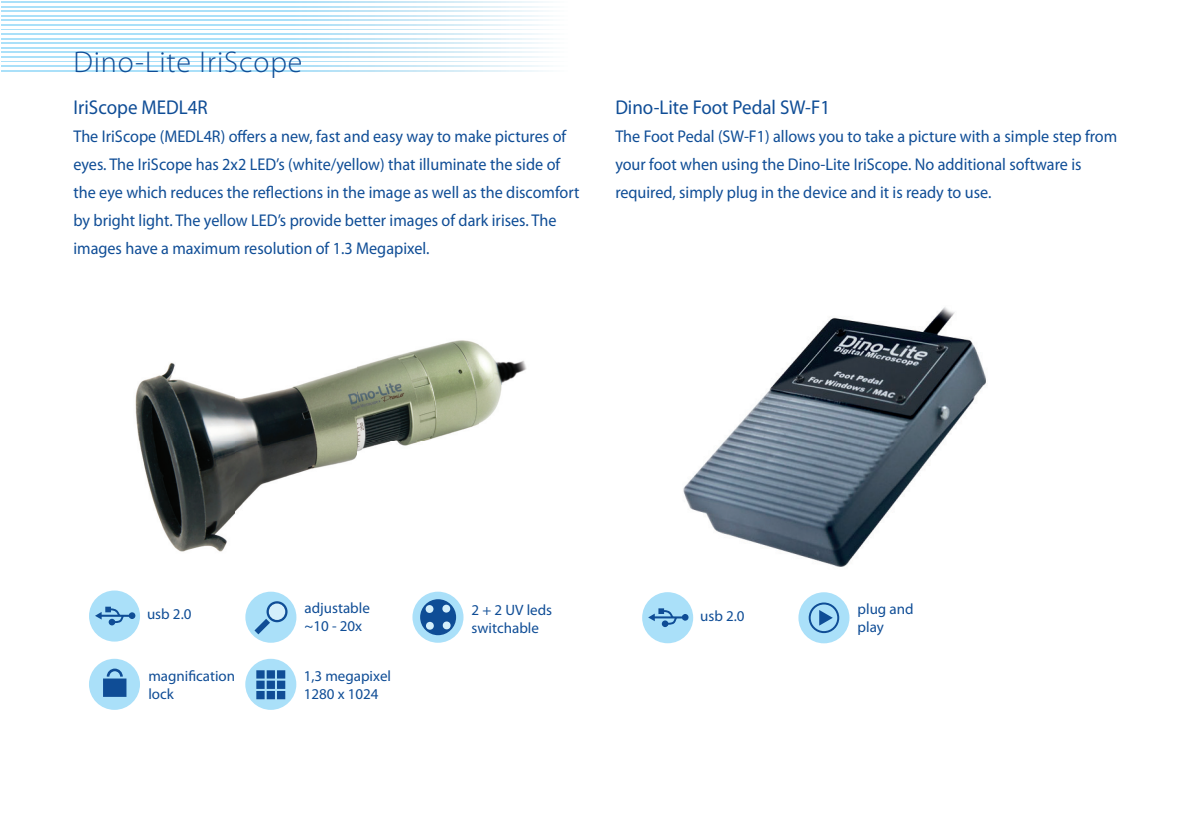
<style>
.page{position:relative;width:1191px;height:840px;background:#fff}
.page>*{position:absolute;margin:0;border:0;box-sizing:border-box;transform-origin:0 0}
.t1{font:300 30px "Myriad Pro";letter-spacing:.03em;color:#0f4d96}
.t2{font:20px "Myriad Pro";color:#0f4d96;scale:.95 1}
.t3{font:17px/28px "Myriad Pro";color:#0f4d96;scale:.95 1}
.t4{font:15px/18px "Myriad Pro";color:#0f4d96}
</style>
<div class="page">
<svg style="left:1px;top:1px;width:542px;height:65px"></svg>
<img style="left:1px;top:2px;width:542px;height:1px">
<img style="left:1px;top:6px;width:542px;height:1px">
<img style="left:1px;top:11px;width:542px;height:1px">
<img style="left:1px;top:15px;width:542px;height:1px">
<img style="left:1px;top:20px;width:542px;height:1px">
<img style="left:1px;top:24px;width:542px;height:1px">
<img style="left:1px;top:29px;width:542px;height:1px">
<img style="left:1px;top:34px;width:542px;height:1px">
<img style="left:1px;top:38px;width:542px;height:1px">
<img style="left:1px;top:43px;width:542px;height:1px">
<img style="left:1px;top:47px;width:542px;height:1px">
<img style="left:1px;top:52px;width:542px;height:1px">
<img style="left:1px;top:56px;width:542px;height:1px">
<img style="left:1px;top:61px;width:542px;height:1px">
<div style="left:798px;top:592px;width:51px;height:51px;background:#aae0f9;border-radius:50%"></div>
<div style="left:642px;top:592px;width:51px;height:51px;background:#aae0f9;border-radius:50%"></div>
<svg style="left:648px;top:608px;width:40px;height:18px"></svg>
<div style="left:808px;top:602px;width:31px;height:30px;border:2px solid #0f4d96;border-radius:50%"></div>
<svg style="left:819px;top:610px;width:13px;height:15px"></svg>
<div style="left:245px;top:591px;width:51px;height:51px;background:#aae0f9;border-radius:50%"></div>
<svg style="left:254px;top:601px;width:33px;height:33px"></svg>
<div style="left:269px;top:603px;width:16px;height:16px;background:#d4effb;border-radius:50%"></div>
<div style="left:89px;top:590px;width:51px;height:51px;background:#aae0f9;border-radius:50%"></div>
<svg style="left:95px;top:606px;width:40px;height:19px"></svg>
<div style="left:89px;top:658px;width:51px;height:51px;background:#aae0f9;border-radius:50%"></div>
<svg style="left:103px;top:668px;width:23px;height:28px"></svg>
<div style="left:245px;top:658px;width:51px;height:51px;background:#aae0f9;border-radius:50%"></div>
<svg style="left:256px;top:670px;width:29px;height:28px"></svg>
<div style="left:412px;top:591px;width:51px;height:51px;background:#aae0f9;border-radius:50%"></div>
<div style="left:420px;top:599px;width:36px;height:36px;background:#0f4d96;border-radius:50%"></div>
<svg style="left:425px;top:604px;width:9px;height:8px"></svg>
<svg style="left:426px;top:621px;width:8px;height:8px"></svg>
<svg style="left:442px;top:604px;width:8px;height:8px"></svg>
<svg style="left:442px;top:621px;width:9px;height:8px"></svg>
<img style="left:135px;top:340px;width:392px;height:212px">
<img style="left:683px;top:307px;width:303px;height:260px">
<h1 class="t1" style="left:73px;top:46px;width:230px">Dino-Lite IriScope</h1>
<p class="t2" style="left:73px;top:97px;width:143px">IriScope MEDL4R</p>
<p class="t3" style="left:73px;top:123px;width:534px">The IriScope (MEDL4R) offers a new, fast and easy way to make pictures of eyes. The IriScope has 2x2 LED’s (white/yellow) that illuminate the side of the eye which reduces the reflections in the image as well as the discomfort by bright light. The yellow LED’s provide better images of dark irises. The images have a maximum resolution of 1.3 Megapixel.</p>
<p class="t2" style="left:615px;top:97px;width:228px">Dino-Lite Foot Pedal SW-F1</p>
<p class="t3" style="left:615px;top:123px;width:530px">The Foot Pedal (SW-F1) allows you to take a picture with a simple step from your foot when using the Dino-Lite IriScope. No additional software is required, simply plug in the device and it is ready to use.</p>
<p class="t4" style="left:147px;top:605px;width:46px">usb 2.0</p>
<p class="t4" style="left:304px;top:599px;width:67px">adjustable ~10 - 20x</p>
<p class="t4" style="left:148px;top:666px;width:88px">magnification lock</p>
<p class="t4" style="left:304px;top:666px;width:89px">1,3 megapixel<br>1280 x 1024</p>
<p class="t4" style="left:471px;top:601px;width:82px">2 + 2 UV leds switchable</p>
<p class="t4" style="left:700px;top:606px;width:46px">usb 2.0</p>
<p class="t4" style="left:857px;top:599px;width:57px">plug and play</p>
</div>
